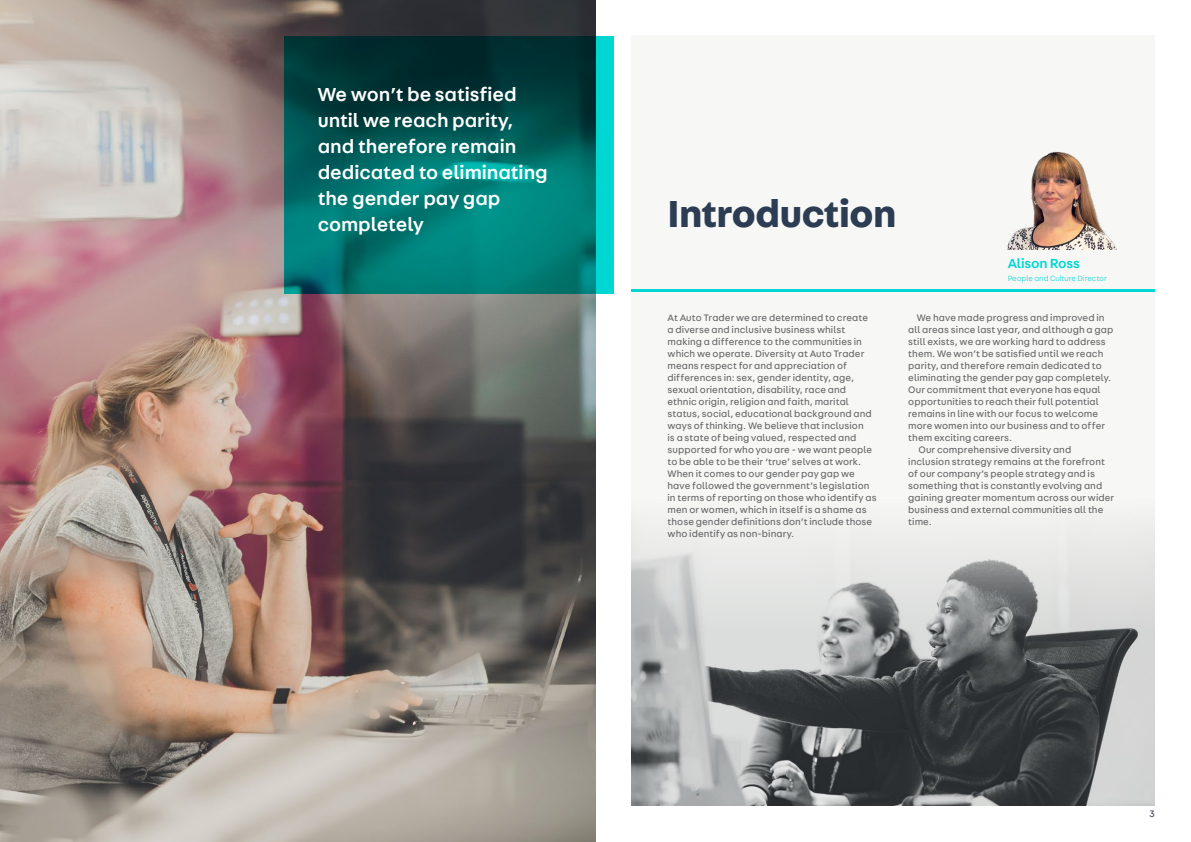
<style>
.page{position:relative;width:1191px;height:842px;background:#fff}
.page>*{position:absolute;margin:0;border:0;box-sizing:border-box;transform-origin:0 0}
.t1{font:700 40px "AT Fabriga";letter-spacing:-.01em;color:#2c3c53}
.t2{font:500 20px/26px "AT Fabriga";letter-spacing:-.005em;color:#fff}
.t3{font:500 14px "AT Fabriga";letter-spacing:-.01em;color:#00d7d2}
.t4{font:10px/12px "AT Fabriga";letter-spacing:.005em;color:#636466}
.t5{font:10px "AT Fabriga";color:#3d455e}
.t6{font:300 8px "AT Fabriga";letter-spacing:-.01em;color:#00d7d2}
</style>
<div class="page">
<img style="left:0;top:0;width:595px;height:842px">
<svg style="left:284px;top:36px;width:329px;height:257px;background:#006562"></svg>
<div style="left:631px;top:36px;width:524px;height:770px;background:#f7f7f5"></div>
<img style="left:1007px;top:151px;width:110px;height:99px">
<hr style="left:631px;top:289px;width:524px;height:3px;background:#00d7d2">
<img style="left:631px;top:524px;width:524px;height:282px">
<h2 class="t2" style="left:318px;top:80px;width:232px">We won’t be satisfied until we reach parity, and therefore remain dedicated to eliminating the gender pay gap completely</h2>
<h1 class="t1" style="left:667px;top:186px;width:230px">Introduction</h1>
<h3 class="t3" style="left:1007px;top:254px;width:74px">Alison Ross</h3>
<p class="t6" style="left:1007px;top:273px;width:101px">People and Culture Director</p>
<p class="t4" style="left:667px;top:312px;width:211px">At Auto Trader we are determined to create a diverse and inclusive business whilst making a difference to the communities in which we operate. Diversity at Auto Trader means respect for and appreciation of differences in: sex, gender identity, age, sexual orientation, disability, race and ethnic origin, religion and faith, marital status, social, educational background and ways of thinking. We believe that inclusion<br>is a state of being valued, respected and supported for who you are - we want people to be able to be their ‘true’ selves at work.<br>When it comes to our gender pay gap we have followed the government’s legislation in terms of reporting on those who identify as men or women, which in itself is a shame as those gender definitions don’t include those who identify as non-binary.</p>
<p class="t4" style="left:916px;top:312px;width:189px">We have made progress and improved in</p>
<p class="t4" style="left:908px;top:324px;width:207px">all areas since last year, and although a gap</p>
<p class="t4" style="left:908px;top:336px;width:199px">still exists, we are working hard to address</p>
<p class="t4" style="left:908px;top:348px;width:197px">them. We won’t be satisfied until we reach</p>
<p class="t4" style="left:908px;top:360px;width:195px">parity, and therefore remain dedicated to</p>
<p class="t4" style="left:908px;top:372px;width:204px">eliminating the gender pay gap completely.</p>
<p class="t4" style="left:908px;top:384px;width:194px">Our commitment that everyone has equal</p>
<p class="t4" style="left:908px;top:396px;width:192px">opportunities to reach their full potential</p>
<p class="t4" style="left:908px;top:408px;width:191px">remains in line with our focus to welcome</p>
<p class="t4" style="left:908px;top:420px;width:198px">more women into our business and to offer</p>
<p class="t4" style="left:908px;top:432px;width:105px">them exciting careers.</p>
<p class="t4" style="left:918px;top:444px;width:154px">Our comprehensive diversity and</p>
<p class="t4" style="left:908px;top:456px;width:198px">inclusion strategy remains at the forefront</p>
<p class="t4" style="left:908px;top:468px;width:188px">of our company’s people strategy and is</p>
<p class="t4" style="left:908px;top:480px;width:195px">something that is constantly evolving and</p>
<p class="t4" style="left:908px;top:492px;width:207px">gaining greater momentum across our wider</p>
<p class="t4" style="left:908px;top:504px;width:197px">business and external communities all the</p>
<p class="t4" style="left:908px;top:516px;width:25px">time.</p>
<p class="t5" style="left:1149px;top:807px;width:7px">3</p>
</div>
